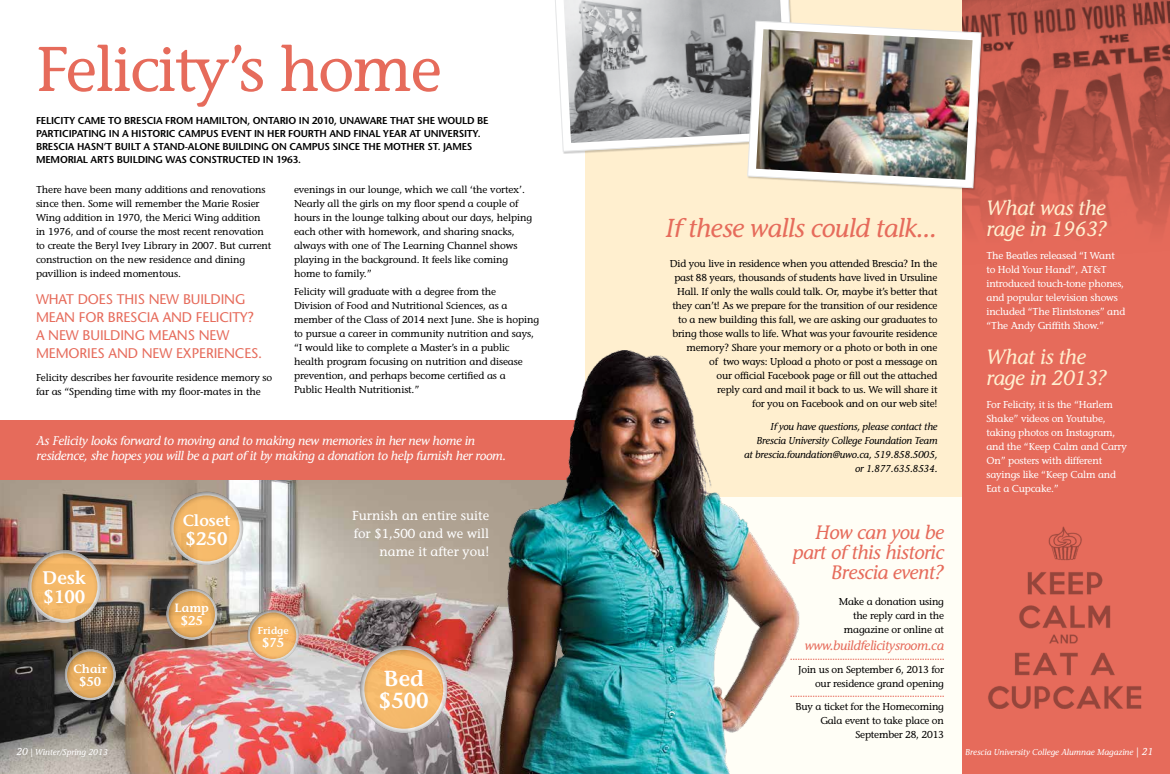
<style>
.page{position:relative;width:1170px;height:774px;background:#fff}
.page>*{position:absolute;margin:0;border:0;box-sizing:border-box;transform-origin:0 0}
.t1{font:63px "Stone Informal";letter-spacing:-.03em;color:#e66b5b}
.t2{font:italic 25.9px "Stone Informal";letter-spacing:-.02em;color:#e66b5b}
.t3{font:600 21.8px/22px "Stone Informal";color:#fff}
.t4{font:italic 20.7px/21px "Stone Informal";letter-spacing:-.02em;color:#ffefcf}
.t5{font:italic 19.4px/20px "Stone Informal";letter-spacing:-.02em;color:#e66b5b;text-align:right}
.t6{font:600 18.2px/19px "Stone Informal";color:#fff}
.t7{font:600 16px "Stone Informal";color:#fff}
.t8{font:14px/18px "Stone Sans";letter-spacing:-.01em;color:#e66b5b}
.t9{font:13px/18px "Stone Informal";color:#fff;text-align:right}
.t10{font:italic 13px "Stone Informal";letter-spacing:-.02em;color:#e66b5b}
.t11{font:600 12.8px "Stone Informal";color:#fff}
.t12{font:italic 12.5px/15px "Stone Informal";letter-spacing:-.02em;color:#fff}
.t13{font:600 12px "Stone Informal";color:#fff}
.t14{font:10px/14px "Stone Informal";letter-spacing:-.01em;color:#000}
.t15{font:10px/14px "Stone Informal";letter-spacing:-.02em;color:#fff}
.t16{font:600 10px/13px "Stone Sans";letter-spacing:-.02em;color:#000}
.t17{font:italic 10px/14px "Stone Informal";letter-spacing:-.02em;color:#000;text-align:right}
.t18{font:600 10px "Stone Informal";color:#fff}
.t19{font:italic 8.5px "Stone Informal";color:#fff}
.s1{font-size:10px}
</style>
<div class="page">
<img style="left:0;top:480px;width:498px;height:294px">
<div style="left:958px;top:0;width:212px;height:774px;background:#e66b5b"></div>
<img style="left:962px;top:0;width:208px;height:232px">
<div style="left:585px;top:0;width:377px;height:774px;background:#ffefcf"></div>
<div style="left:630px;top:498px;width:332px;height:276px;background:#fffef6"></div>
<svg style="left:555px;top:0;width:237px;height:152px"></svg>
<img style="left:564px;top:0;width:223px;height:143px">
<div style="left:748px;top:21px;width:236px;height:170px;background:#000;opacity:.2"></div>
<svg style="left:747px;top:21px;width:234px;height:167px"></svg>
<img style="left:756px;top:29px;width:217px;height:151px">
<svg style="left:807px;top:659px;width:137px;height:1px"></svg>
<svg style="left:807px;top:696px;width:137px;height:1px"></svg>
<div style="left:0;top:420px;width:585px;height:60px;background:#e66b5b"></div>
<div style="left:360px;top:644px;width:89px;height:90px;background:#000;opacity:.75"></div>
<div style="left:247px;top:609px;width:53px;height:54px;background:#000;opacity:.75"></div>
<div style="left:64px;top:648px;width:53px;height:53px;background:#000;opacity:.75"></div>
<div style="left:166px;top:587px;width:53px;height:54px;background:#000;opacity:.75"></div>
<div style="left:27px;top:549px;width:75px;height:75px;background:#000;opacity:.75"></div>
<div style="left:170px;top:491px;width:74px;height:75px;background:#000;opacity:.75"></div>
<img style="left:988px;top:526px;width:154px;height:183px">
<img style="left:498px;top:350px;width:309px;height:424px">
<h1 class="t1" style="left:36px;top:32px;width:408px">Felicity’s home</h1>
<p class="t16" style="left:36px;top:114px;width:454px">FELICITY CAME TO BRESCIA FROM HAMILTON, ONTARIO IN 2010, UNAWARE THAT SHE WOULD BE PARTICIPATING IN A HISTORIC CAMPUS EVENT IN HER FOURTH AND FINAL YEAR AT UNIVERSITY.<br>BRESCIA HASN’T BUILT A STAND-ALONE BUILDING ON CAMPUS SINCE THE MOTHER ST. JAMES MEMORIAL ARTS BUILDING WAS CONSTRUCTED IN 1963.</p>
<p class="t14" style="left:36px;top:183px;width:237px">There have been many additions and renovations since then. Some will remember the Marie Rosier Wing addition in 1970, the Merici Wing addition in 1976, and of course the most recent renovation to create the Beryl Ivey Library in 2007. But current construction on the new residence and dining pavillion is indeed momentous.</p>
<h3 class="t8" style="left:36px;top:290px;width:228px">WHAT DOES THIS NEW BUILDING<br>MEAN FOR BRESCIA AND FELICITY?<br>A NEW BUILDING MEANS NEW<br>MEMORIES AND NEW EXPERIENCES.</h3>
<p class="t14" style="left:36px;top:371px;width:238px">Felicity describes her favourite residence memory so far as “Spending time with my floor-mates in the</p>
<p class="t14" style="left:294px;top:183px;width:240px">evenings in our lounge, which we call ‘the vortex’.<br>Nearly all the girls on my floor spend a couple of hours in the lounge talking about our days, helping each other with homework, and sharing snacks, always with one of The Learning Channel shows playing in the background. It feels like coming home to family.”</p>
<p class="t14" style="left:294px;top:285px;width:247px">Felicity will graduate with a degree from the<br>Division of Food and Nutritional Sciences, as a member of the Class of 2014 next June. She is hoping to pursue a career in community nutrition and says, “I would like to complete a Master’s in a public health program focusing on nutrition and disease prevention, and perhaps become certified as a<br>Public Health Nutritionist.”</p>
<p class="t12" style="left:37px;top:433px;width:471px">As Felicity looks forward to moving and to making new memories in her new home in residence, she hopes you will be a part of it by making a donation to help furnish her room.</p>
<h3 class="t6" style="left:43px;top:568px;width:45px">Desk $100</h3>
<p class="t13" style="left:74px;top:662px;width:35px">Chair</p>
<p class="t11" style="left:79px;top:674px;width:24px">$50</p>
<h3 class="t7" style="left:183px;top:511px;width:49px">Closet</h3>
<h3 class="t6" style="left:186px;top:529px;width:43px">$250</h3>
<p class="t13" style="left:175px;top:601px;width:36px">Lamp</p>
<p class="t11" style="left:181px;top:613px;width:24px">$25</p>
<p class="t18" style="left:258px;top:625px;width:33px">Fridge</p>
<p class="t11" style="left:262px;top:635px;width:24px">$75</p>
<h3 class="t9" style="left:352px;top:507px;width:138px">Furnish an entire suite for $1,500 and we will name it after you!</h3>
<h3 class="t3" style="left:379px;top:667px;width:51px">Bed $500</h3>
<h2 class="t2" style="left:666px;top:213px;width:273px">If these walls could talk...</h2>
<p class="t14" style="left:670px;top:257px;width:269px;text-align:right">Did you live in residence when you attended Brescia? In the past 88 years, thousands of students have lived in Ursuline Hall. If only the walls could talk. Or, maybe it’s better that they can’t! As we prepare for the transition of our residence to a new building this fall, we are asking our graduates to bring those walls to life. What was your favourite residence memory? Share your memory or a photo or both in one<br>of two ways: Upload a photo or post a message on<br>our official Facebook page or fill out the attached<br>reply card and mail it back to us. We will share it<br>for you on Facebook and on our web site!</p>
<p class="t17" style="left:744px;top:420px;width:195px">If you have questions, please contact the Brescia University College Foundation Team<br>at brescia.foundation@uwo.ca, 519.858.5005, or 1.877.635.8534.</p>
<h3 class="t5" style="left:793px;top:522px;width:153px">How can you be part of this historic<br>Brescia event?</h3>
<p class="t14" style="left:839px;top:595px;width:107px;text-align:right">Make a donation using the reply card in the magazine or online at</p>
<h3 class="t10" style="left:805px;top:638px;width:141px">www.buildfelicitysroom.ca</h3>
<p class="t14" style="left:798px;top:663px;width:147px;text-align:right">Join us on September 6, 2013 for our residence grand opening</p>
<p class="t14" style="left:795px;top:700px;width:150px;text-align:right">Buy a ticket for the Homecoming<br>Gala event to take place on<br>September 28, 2013</p>
<h3 class="t4" style="left:986px;top:197px;width:122px">What was the rage in 1963?</h3>
<p class="t15" style="left:986px;top:249px;width:140px">The Beatles released “I Want to Hold Your Hand”, AT&amp;T introduced touch-tone phones, and popular television shows included “The Flintstones” and “The Andy Griffith Show.”</p>
<h3 class="t4" style="left:986px;top:346px;width:122px">What is the rage in 2013?</h3>
<p class="t15" style="left:986px;top:398px;width:142px">For Felicity, it is the “Harlem<br>Shake” videos on Youtube, taking photos on Instagram, and the “Keep Calm and Carry<br>On” posters with different sayings like “Keep Calm and<br>Eat a Cupcake.”</p>
<p class="t19" style="left:17px;top:747px;width:93px"><span class="s1">20</span> | Winter/Spring 2013</p>
<p class="t19" style="left:965px;top:747px;width:190px">Brescia University College Alumnae Magazine <span class="s1">| 21</span></p>
</div>
